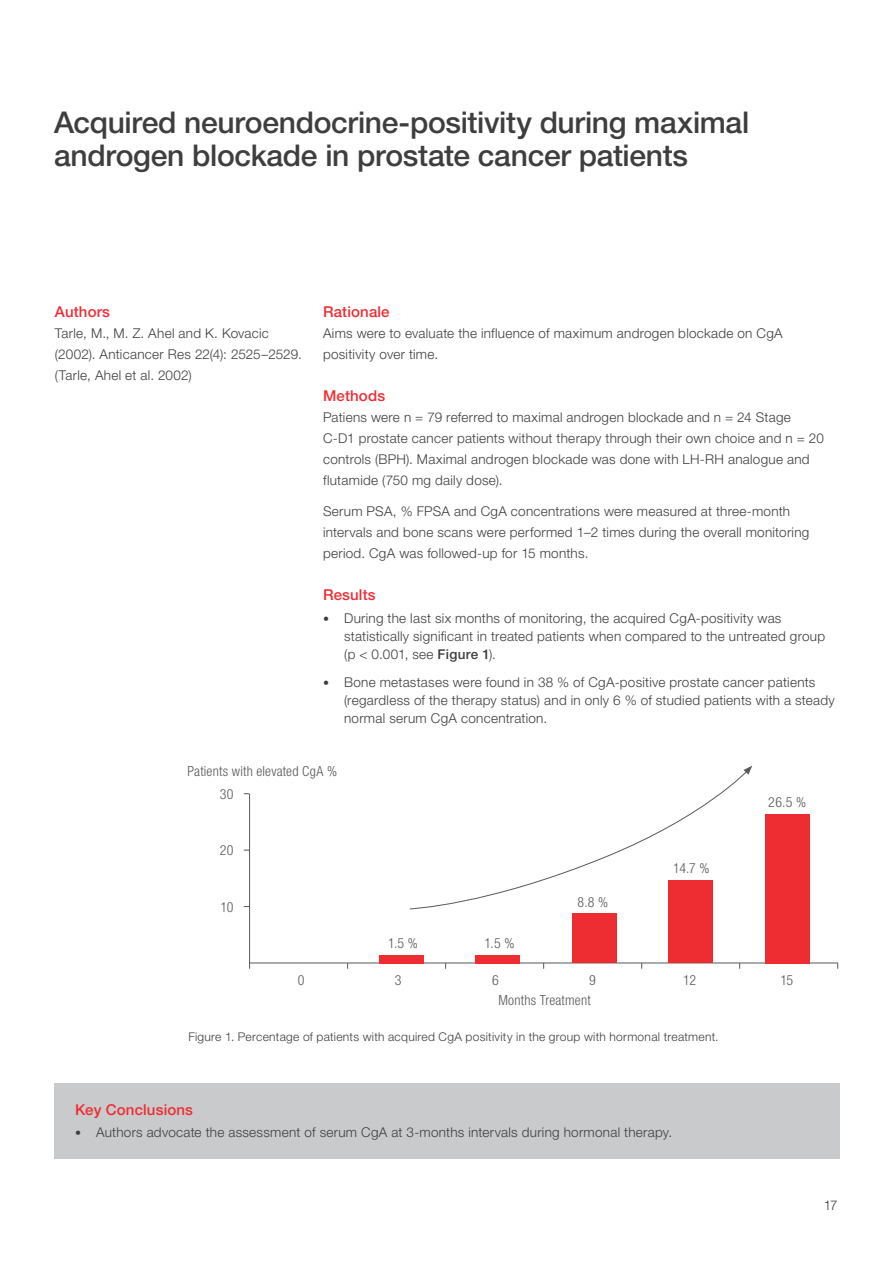
<style>
.page{position:relative;width:893px;height:1263px;background:#fff}
.page>*{position:absolute;margin:0;border:0;box-sizing:border-box;transform-origin:0 0}
.t1{font:500 30px/33px "Helvetica Neue LTW1 G";letter-spacing:-.01em;color:#3e3e3f}
.t2{font:500 15px "Helvetica Neue LTW1 G";letter-spacing:.01em;color:#ee2d33}
.t3{font:300 condensed 13.95px "Helvetica Neue LT Std";letter-spacing:.015em;color:#57585a}
.t4{font:300 13.5px/21px "Helvetica Neue LTW1 G";letter-spacing:.02em;color:#3e3e3f}
.t5{font:300 12px "Helvetica Neue LTW1 G";letter-spacing:.025em;color:#3e3e3f}
.s1{font-size:12px}
.s2{font-weight:500}
</style>
<div class="page">
<div style="left:54px;top:1083px;width:785px;height:76px;background:#c9cacc"></div>
<svg style="left:249px;top:793px;width:589px;height:170px"></svg>
<div style="left:379px;top:955px;width:44px;height:8px;background:#ee2d33"></div>
<div style="left:476px;top:955px;width:44px;height:8px;background:#ee2d33"></div>
<div style="left:572px;top:914px;width:44px;height:49px;background:#ee2d33"></div>
<div style="left:669px;top:880px;width:44px;height:83px;background:#ee2d33"></div>
<div style="left:765px;top:814px;width:44px;height:149px;background:#ee2d33"></div>
<svg style="left:409px;top:774px;width:339px;height:135px"></svg>
<svg style="left:743px;top:766px;width:9px;height:9px"></svg>
<h1 class="t1" style="left:54px;top:106px;width:697px">Acquired neuroendocrine-positivity during maximal androgen blockade in prostate cancer patients</h1>
<p class="t2" style="left:55px;top:302px;width:57px">Authors</p>
<p class="t4" style="left:55px;top:322px;width:248px">Tarle, M., M. Z. Ahel and K. Kovacic (2002). Anticancer Res 22(4): 2525–2529. (Tarle, Ahel et al. 2002)</p>
<p class="t2" style="left:323px;top:302px;width:68px">Rationale</p>
<p class="t4" style="left:323px;top:322px;width:461px">Aims were to evaluate the influence of maximum androgen blockade on CgA positivity over time.</p>
<p class="t2" style="left:323px;top:386px;width:64px">Methods</p>
<p class="t4" style="left:323px;top:406px;width:502px">Patiens were n = 79 referred to maximal androgen blockade and n = 24 Stage C-D1 prostate cancer patients without therapy through their own choice and n = 20 controls (BPH). Maximal androgen blockade was done with LH-RH analogue and flutamide (750 mg daily dose).</p>
<p class="t4" style="left:323px;top:501px;width:488px">Serum PSA, % FPSA and CgA concentrations were measured at three-month intervals and bone scans were performed 1–2 times during the overall monitoring period. CgA was followed-up for 15 months.</p>
<p class="t2" style="left:323px;top:586px;width:54px">Results</p>
<p class="t4" style="left:344px;top:609px;width:482px;line-height:18px;text-indent:-21px"><span class="s1">•</span> During the last six months of monitoring, the acquired CgA-positivity was statistically significant in treated patients when compared to the untreated group (p &lt; 0.001, see <span class="s2">Figure 1</span>).</p>
<p class="t4" style="left:344px;top:673px;width:492px;line-height:18px;text-indent:-21px"><span class="s1">•</span> Bone metastases were found in 38 % of CgA-positive prostate cancer patients (regardless of the therapy status) and in only 6 % of studied patients with a steady normal serum CgA concentration.</p>
<p class="t3" style="left:187px;top:763px;width:151px">Patients with elevated CgA %</p>
<p class="t3" style="left:220px;top:786px;width:15px">30</p>
<p class="t3" style="left:220px;top:842px;width:15px">20</p>
<p class="t3" style="left:221px;top:899px;width:14px">10</p>
<p class="t3" style="left:388px;top:935px;width:31px">1.5 %</p>
<p class="t3" style="left:484px;top:935px;width:31px">1.5 %</p>
<p class="t3" style="left:578px;top:894px;width:32px">8.8 %</p>
<p class="t3" style="left:673px;top:860px;width:38px">14.7 %</p>
<p class="t3" style="left:768px;top:794px;width:39px">26.5 %</p>
<p class="t3" style="left:298px;top:972px;width:8px">0</p>
<p class="t3" style="left:395px;top:972px;width:8px">3</p>
<p class="t3" style="left:492px;top:972px;width:8px">6</p>
<p class="t3" style="left:589px;top:972px;width:8px">9</p>
<p class="t3" style="left:683px;top:972px;width:14px">12</p>
<p class="t3" style="left:780px;top:972px;width:14px">15</p>
<p class="t3" style="left:498px;top:992px;width:94px">Months Treatment</p>
<p class="t5" style="left:188px;top:1030px;width:532px">Figure 1. Percentage of patients with acquired CgA positivity in the group with hormonal treatment.</p>
<p class="t2" style="left:75px;top:1100px;width:120px">Key Conclusions</p>
<p class="t4" style="left:75px;top:1122px;width:599px"><span class="s1">•</span> Authors advocate the assessment of serum CgA at 3-months intervals during hormonal therapy.</p>
<p class="t4" style="left:824px;top:1194px;width:16px">17</p>
</div>
